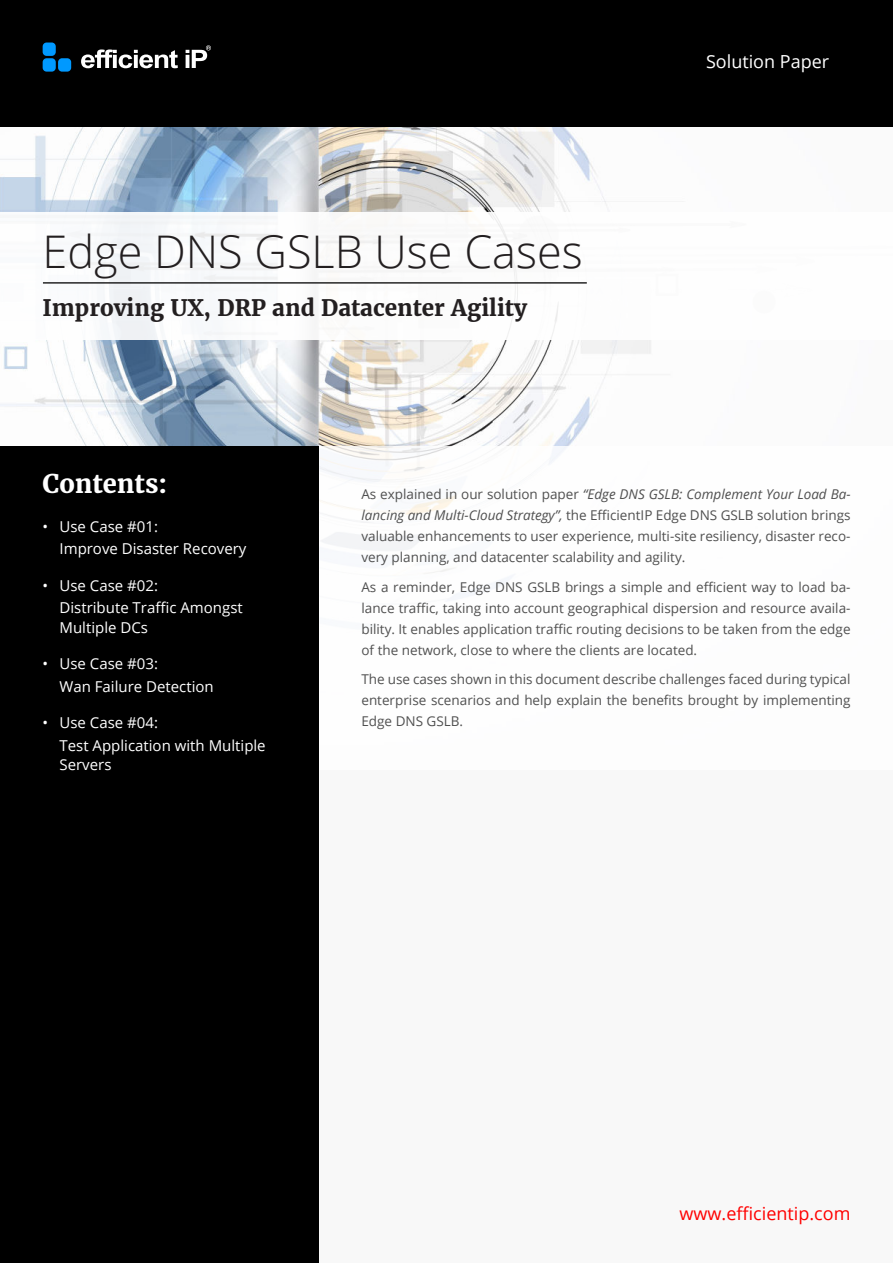
<style>
.page{position:relative;width:893px;height:1263px;background:#fff}
.page>*{position:absolute;margin:0;border:0;box-sizing:border-box;transform-origin:0 0}
.t1{font:300 45px "Open Sans";color:#231f20}
.t2{font:700 25.5px "Merriweather";color:#fff}
.t3{font:700 22.5px "Merriweather";color:#231f20}
.t4{font:18px "Open Sans";color:#f00}
.t5{font:18px "Open Sans";color:#fff}
.t6{font:15px/22.5px "Open Sans";color:#fff}
.t7{font:13.5px/21px "Open Sans";color:#505050;text-align:justify}
.s1{font-style:italic}
</style>
<div class="page">
<div style="left:0;top:0;width:893px;height:135px;background:#000"></div>
<div style="left:0;top:128px;width:893px;height:1135px;background:#f8f8f8"></div>
<img style="left:0;top:128px;width:617px;height:318px">
<div style="left:43px;top:58px;width:13px;height:14px;background:#09f;border-radius:4px"></div>
<div style="left:43px;top:43px;width:13px;height:13px;background:#09f;border-radius:4px"></div>
<div style="left:58px;top:58px;width:13px;height:14px;background:#09f;border-radius:4px"></div>
<svg style="left:81px;top:49px;width:97px;height:19px"></svg>
<svg style="left:186px;top:45px;width:25px;height:23px"></svg>
<div style="left:0;top:446px;width:319px;height:817px;background:#000"></div>
<div style="left:319px;top:446px;width:574px;height:324px;background:#fff"></div>
<div style="left:0;top:213px;width:893px;height:127px;background:#fff"></div>
<hr style="left:43px;top:282px;width:544px;height:2px;background:#000">
<h1 class="t1" style="left:43px;top:234px;width:542px">Edge DNS GSLB Use Cases</h1>
<h3 class="t3" style="left:43px;top:297px;width:486px">Improving UX, DRP and Datacenter Agility</h3>
<h3 class="t5" style="left:706px;top:54px;width:125px">Solution Paper</h3>
<h2 class="t2" style="left:43px;top:472px;width:126px">Contents:</h2>
<p class="t6" style="left:60px;top:517px;width:188px;text-indent:-17px">• Use Case #01:<br>Improve Disaster Recovery</p>
<p class="t6" style="left:60px;top:576px;width:185px;text-indent:-17px">• Use Case #02:<br>Distribute Traffic Amongst</p>
<p class="t6" style="left:60px;top:616px;width:90px">Multiple DCs</p>
<p class="t6" style="left:60px;top:654px;width:156px;text-indent:-17px">• Use Case #03:<br>Wan Failure Detection</p>
<p class="t6" style="left:60px;top:713px;width:208px;text-indent:-17px">• Use Case #04:<br>Test Application with Multiple</p>
<p class="t6" style="left:60px;top:753px;width:53px">Servers</p>
<p class="t7" style="left:361px;top:484px;width:491px">As explained in our solution paper <span class="s1">“Edge DNS GSLB: Complement Your Load Ba&shy;lancing and Multi-Cloud Strategy”,</span> the EfficientIP Edge DNS GSLB solution brings valuable enhancements to user experience, multi-site resiliency, disaster reco&shy;very planning, and datacenter scalability and agility.</p>
<p class="t7" style="left:361px;top:576px;width:491px">As a reminder, Edge DNS GSLB brings a simple and efficient way to load ba&shy;lance traffic, taking into account geographical dispersion and resource availa&shy;bility. It enables application traffic routing decisions to be taken from the edge of the network, close to where the clients are located.</p>
<p class="t7" style="left:361px;top:669px;width:491px">The use cases shown in this document describe challenges faced during typical enterprise scenarios and help explain the benefits brought by implementing Edge DNS GSLB.</p>
<h3 class="t4" style="left:680px;top:1201px;width:172px">www.efficientip.com</h3>
</div>
